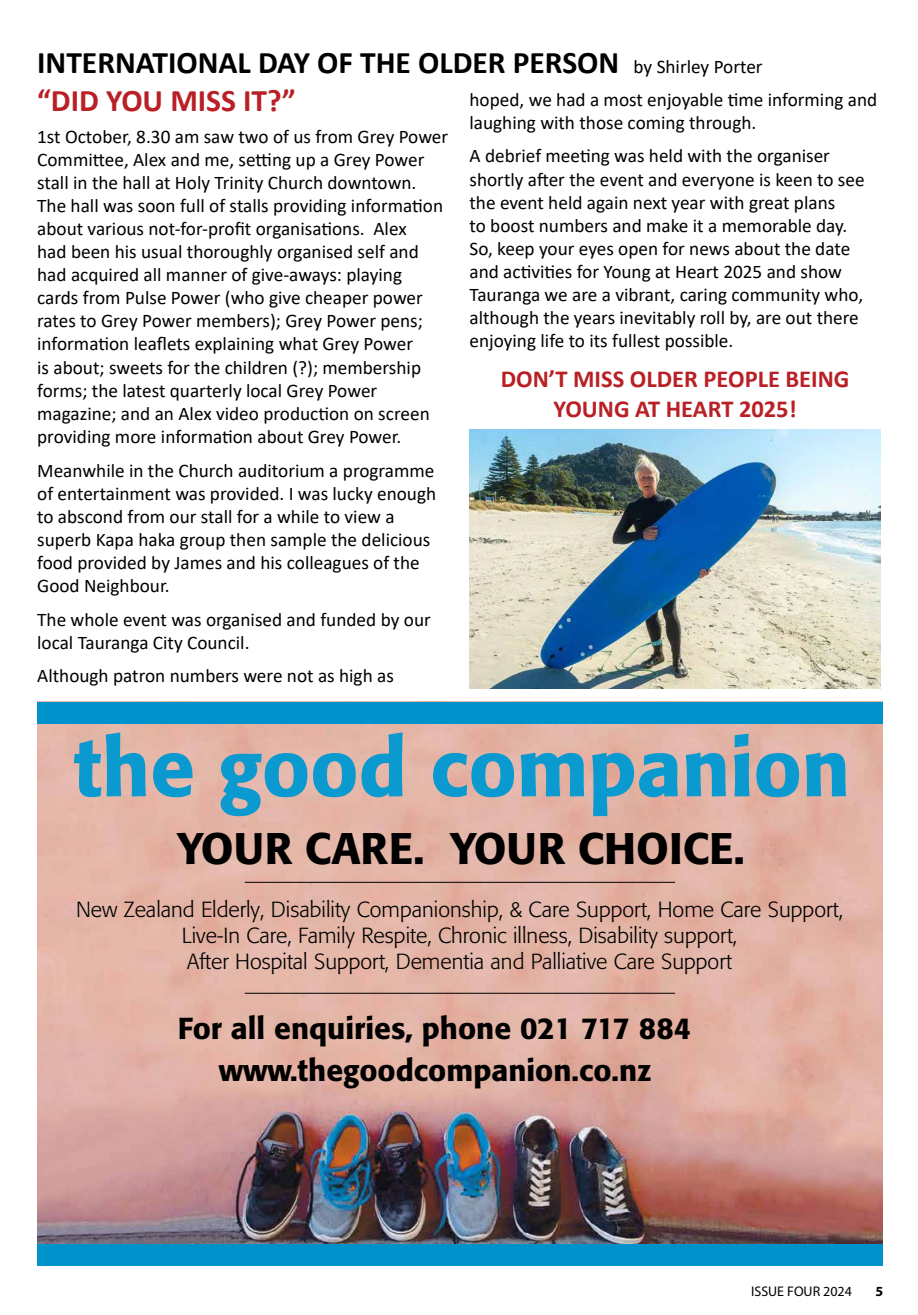
<style>
.page{position:relative;width:918px;height:1315px;background:#fff}
.page>*{position:absolute;margin:0;border:0;box-sizing:border-box;transform-origin:0 0}
.t1{font:500 43.75px "Formata";color:#000}
.t2{font:700 31.5px/37.8px "Calibri";color:#000}
.t3{font:500 30.1px/41.3px "Formata";color:#000;text-align:center}
.t4{font:700 24.5px/29.4px "Calibri";color:#b92025;text-align:center}
.t5{font:300 21.7px/25.7px "Formata";color:#000;text-align:center}
.t6{font:19.25px/23.1px "Calibri";color:#000}
.t7{font:14px "Myriad Pro";color:#000}
.t8{font:700 14px "Myriad Pro";color:#000}
.s1{font-weight:400;font-size:19.25px}
.s2{color:#b92025}
</style>
<div class="page">
<img style="left:37px;top:723px;width:845px;height:521px">
<svg style="left:74px;top:732px;width:772px;height:84px;background:#9eabb3"></svg>
<div style="left:37px;top:702px;width:845px;height:21px;background:#0092cb"></div>
<div style="left:37px;top:1244px;width:845px;height:21px;background:#0092cb"></div>
<hr style="left:245px;top:882px;width:430px;height:1px;background:#000">
<hr style="left:245px;top:993px;width:430px;height:1px;background:#000">
<img style="left:469px;top:429px;width:411px;height:259px">
<h2 class="t2" style="left:37px;top:43px;width:727px">INTERNATIONAL DAY OF THE OLDER PERSON <span class="s1">by Shirley Porter </span><span class="s2">“DID YOU MISS IT?”</span></h2>
<p class="t6" style="left:37px;top:124px;width:412px">1st October, 8.30 am saw two of us from Grey Power Committee, Alex and me, setting up a Grey Power stall in the hall at Holy Trinity Church downtown.<br>The hall was soon full of stalls providing information about various not-for-profit organisations. Alex<br>had been his usual thoroughly organised self and had acquired all manner of give-aways: playing<br>cards from Pulse Power (who give cheaper power rates to Grey Power members); Grey Power pens; information leaflets explaining what Grey Power<br>is about; sweets for the children (?); membership forms; the latest quarterly local Grey Power magazine; and an Alex video production on screen providing more information about Grey Power.</p>
<p class="t6" style="left:37px;top:458px;width:400px">Meanwhile in the Church auditorium a programme of entertainment was provided. I was lucky enough to abscond from our stall for a while to view a superb Kapa haka group then sample the delicious food provided by James and his colleagues of the Good Neighbour.</p>
<p class="t6" style="left:37px;top:607px;width:395px">The whole event was organised and funded by our local Tauranga City Council.</p>
<p class="t6" style="left:37px;top:664px;width:358px">Although patron numbers were not as high as</p>
<p class="t6" style="left:469px;top:87px;width:409px">hoped, we had a most enjoyable time informing and laughing with those coming through.</p>
<p class="t6" style="left:469px;top:144px;width:396px">A debrief meeting was held with the organiser shortly after the event and everyone is keen to see the event held again next year with great plans<br>to boost numbers and make it a memorable day.<br>So, keep your eyes open for news about the date and activities for Young at Heart 2025 and show Tauranga we are a vibrant, caring community who, although the years inevitably roll by, are out there enjoying life to its fullest possible.</p>
<p class="t4" style="left:501px;top:364px;width:350px">DON’T MISS OLDER PEOPLE BEING<br>YOUNG AT HEART 2025!</p>
<h1 class="t1" style="left:177px;top:822px;width:569px">YOUR CARE. YOUR CHOICE.</h1>
<p class="t5" style="left:76px;top:897px;width:768px">New Zealand Elderly, Disability Companionship, &amp; Care Support, Home Care Support,<br>Live-In Care, Family Respite, Chronic illness, Disability support,<br>After Hospital Support, Dementia and Palliative Care Support</p>
<h3 class="t3" style="left:178px;top:1008px;width:515px">For all enquiries, phone 021 717 884 www.thegoodcompanion.co.nz</h3>
<p class="t7" style="left:751px;top:1282px;width:102px">ISSUE FOUR 2024</p>
<p class="t8" style="left:875px;top:1282px;width:9px">5</p>
</div>
